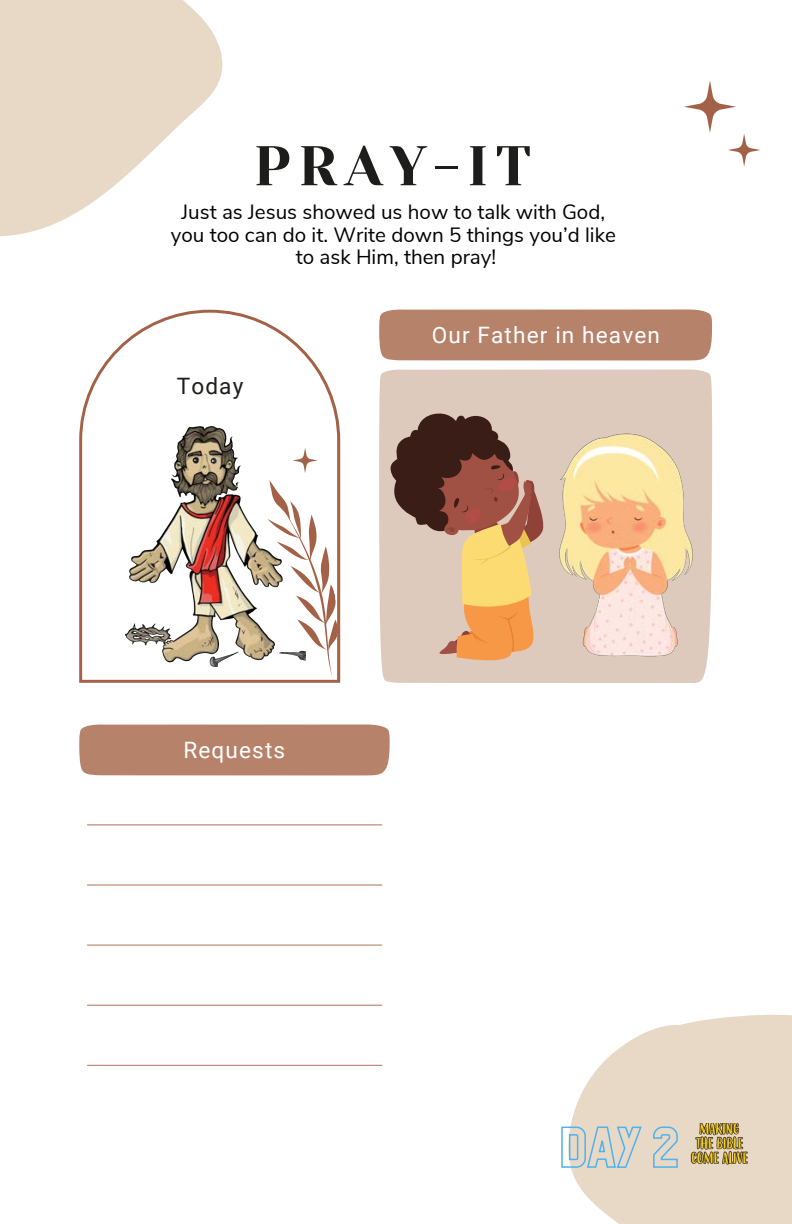
<style>
.page{position:relative;width:792px;height:1224px;background:#fff}
.page>*{position:absolute;margin:0;border:0;box-sizing:border-box;transform-origin:0 0}
.t1{font:55.8px "Yeseva One";letter-spacing:.125em;color:#1d1d1b}
.t2{font:22.6px "Roboto";letter-spacing:.05em;color:#fff}
.t3{font:22.6px "Roboto";letter-spacing:.05em;color:#1d1d1b}
.t4{font:20.6px "Nunito Sans";color:#000}
</style>
<div class="page">
<div style="left:379px;top:309px;width:333px;height:52px;background:#b6826a"></div>
<svg style="left:379px;top:369px;width:333px;height:314px;background:#deccbf"></svg>
<svg style="left:79px;top:310px;width:261px;height:373px"></svg>
<svg style="left:571px;top:1014px;width:221px;height:210px;background:#ebdece"></svg>
<svg style="left:0;top:0;width:223px;height:310px;fill:#e8d9c6"></svg>
<svg style="left:267px;top:448px;width:74px;height:235px"></svg>
<div style="left:79px;top:724px;width:311px;height:52px;background:#b6826a"></div>
<hr style="left:88px;top:824px;width:294px;height:2px;background:#b6826a">
<hr style="left:88px;top:884px;width:294px;height:2px;background:#b6826a">
<hr style="left:88px;top:944px;width:294px;height:2px;background:#b6826a">
<hr style="left:88px;top:1005px;width:294px;height:1px;background:#b6826a">
<hr style="left:88px;top:1065px;width:294px;height:1px;background:#b6826a">
<svg style="left:684px;top:81px;width:76px;height:85px"></svg>
<img style="left:125px;top:426px;width:180px;height:240px">
<img style="left:686px;top:1123px;width:67px;height:48px">
<svg style="left:389px;top:411px;width:79px;height:255px;background:#a88c7e"></svg>
<img style="left:468px;top:387px;width:244px;height:296px">
<svg style="left:561px;top:1125px;width:118px;height:44px;background:#ccd3d0"></svg>
<p class="t1" style="left:254px;top:134px;width:279px">PRAY-IT</p>
<p class="t4" style="left:181px;top:198px;width:425px">Just as Jesus showed us how to talk with God,</p>
<p class="t4" style="left:171px;top:221px;width:447px">you too can do it. Write down 5 things you’d like</p>
<p class="t4" style="left:296px;top:243px;width:202px">to ask Him, then pray!</p>
<p class="t3" style="left:177px;top:370px;width:68px">Today</p>
<p class="t2" style="left:183px;top:734px;width:103px">Requests</p>
<p class="t2" style="left:432px;top:319px;width:230px">Our Father in heaven</p>
</div>
